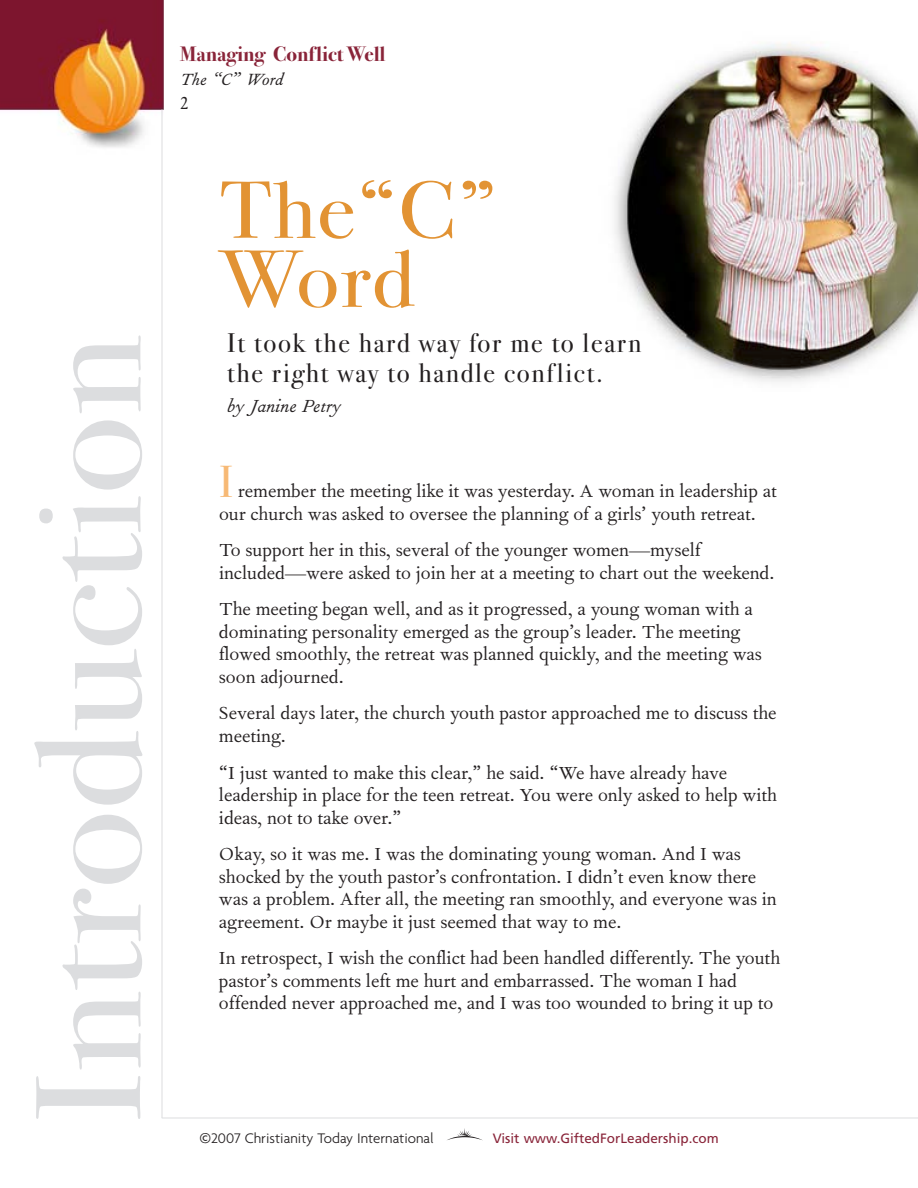
<style>
.page{position:relative;width:918px;height:1188px;background:#fff}
.page>*{position:absolute;margin:0;border:0;box-sizing:border-box;transform-origin:0 0}
.t1{font:150px "Bodoni Svty Two ITCTT";color:#dcdddf;scale:1.1 1}
.t2{font:81px/69px "Bodoni Svty Two ITCTT";letter-spacing:.015em;color:#e29334;scale:1.1 1}
.t3{font:27px/30px "Bodoni Svty Two ITCTT";letter-spacing:.065em;color:#231f20}
.t4{font:21px/22.5px "Fournier";color:#231f20}
.t5{font:700 21px "Bodoni Svty Two ITCTT";color:#892439}
.t6{font:italic 21px "Fournier";color:#231f20}
.t7{font:italic 19.5px "Fournier";color:#231f20}
.t8{font:19.5px "Fournier";color:#231f20}
.t9{font:300 15px "Agenda";color:#231f20}
.t10{font:13.5px "Frutiger";color:#892439}
.s1{font-family:"Bodoni Svty Two ITCTT";font-size:45px;color:#f7b975}
.s2{font-size:19.5px}
</style>
<div class="page">
<img style="left:614px;top:43px;width:304px;height:339px">
<img style="left:0;top:0;width:164px;height:172px">
<hr style="left:162px;top:1118px;width:756px;height:1px;background:#dcdddf">
<hr style="left:162px;top:110px;width:1px;height:1008px;background:#dcdddf">
<svg style="left:447px;top:1128px;width:35px;height:12px"></svg>
<h1 class="t1" style="left:-33px;top:1124px;width:718px;rotate:-90deg">Introduction</h1>
<p class="t5" style="left:180px;top:37px;width:207px">Managing Conflict Well</p>
<p class="t7" style="left:180px;top:73px;width:105px">The “C” Word</p>
<p class="t8" style="left:180px;top:97px;width:10px">2</p>
<h2 class="t2" style="left:220px;top:167px;width:254px">The“C”<br>Word</h2>
<p class="t3" style="left:227px;top:325px;width:416px">It took the hard way for me to learn the right way to handle conflict.</p>
<p class="t6" style="left:227px;top:398px;width:115px">by Janine Petry</p>
<p class="t4" style="left:219px;top:482px;width:559px"><span class="s1">I</span> remember the meeting like it was yesterday. A woman in leadership at our church was asked to oversee the planning of a girls’ youth retreat.</p>
<p class="t4" style="left:219px;top:541px;width:557px">To support her in this, several of the younger women—myself included—were asked to join her at a meeting to chart out the weekend.</p>
<p class="t4" style="left:219px;top:600px;width:544px">The meeting began well, and as it progressed, a young woman with a dominating personality emerged as the group’s leader. The meeting flowed smoothly, the retreat was planned quickly, and the meeting was soon adjourned.</p>
<p class="t4" style="left:219px;top:704px;width:559px">Several days later, the church youth pastor approached me to discuss the meeting.</p>
<p class="t4" style="left:219px;top:763px;width:560px">“I just wanted to make this clear,” he said. “We have already have leadership in place for the teen retreat. You were only asked to help with ideas, not to take over.”</p>
<p class="t4" style="left:219px;top:845px;width:559px">Okay, so it was me. I was the dominating young woman. And I was shocked by the youth pastor’s confrontation. I didn’t even know there was a problem. After all, the meeting ran smoothly, and everyone was in agreement. Or maybe it just seemed that way to me.</p>
<p class="t4" style="left:219px;top:949px;width:563px">In retrospect, I wish the conflict had been handled differently. The youth pastor’s comments left me hurt and embarrassed. The woman I had offended never approached me, and I was too wounded to bring it up to</p>
<p class="t9" style="left:199px;top:1129px;width:236px"><span class="s2">©</span>2007 Christianity Today International</p>
<p class="t10" style="left:493px;top:1133px;width:227px">Visit www.GiftedForLeadership.com</p>
</div>
